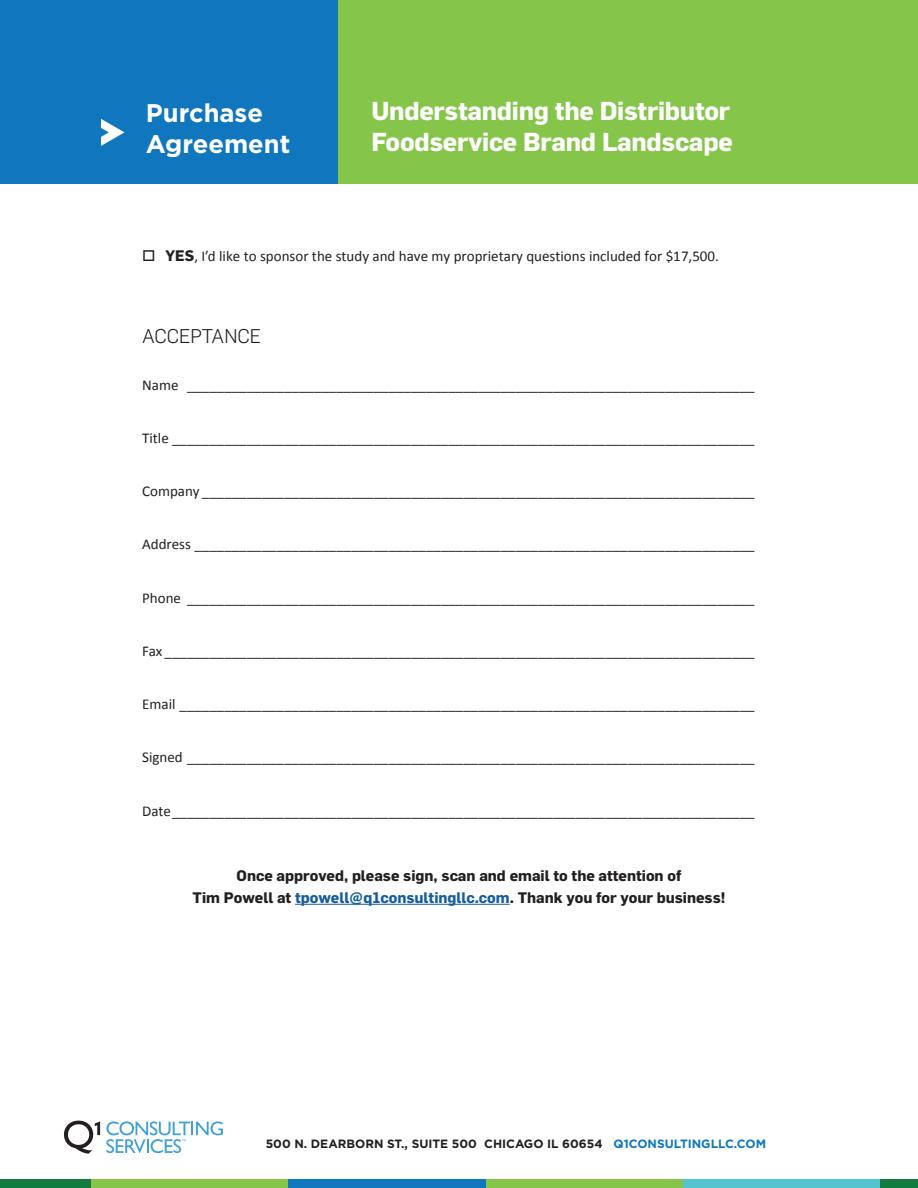
<style>
.page{position:relative;width:918px;height:1188px;background:#fff}
.page>*{position:absolute;margin:0;border:0;box-sizing:border-box;transform-origin:0 0}
.t1{font:700 25.5px/30.6px "Flama";letter-spacing:-.01em;color:#fff}
.t2{font:700 25.5px/30.6px "Gotham";color:#fff}
.t3{font:300 19.5px "Flama";color:#231f20}
.t4{font:15px "Calibri";color:#231f20}
.t5{font:700 15px/21.6px "Flama";color:#231f20;text-align:center}
.t6{font:700 12px "Gotham";color:#231f20}
.s1{font-family:"Flama";font-weight:700}
.s2{color:#175d9e}
.s3{color:#1077be}
</style>
<div class="page">
<div style="left:0;top:0;width:918px;height:184px;background:#85c549"></div>
<div style="left:0;top:0;width:338px;height:184px;background:#1077be"></div>
<svg style="left:101px;top:119px;width:23px;height:27px"></svg>
<hr style="left:295px;top:904px;width:215px;height:1px;background:#175d9e">
<div style="left:880px;top:1179px;width:38px;height:9px;background:#127c3e"></div>
<div style="left:682px;top:1179px;width:198px;height:9px;background:#54c5cf"></div>
<div style="left:485px;top:1179px;width:197px;height:9px;background:#85c549"></div>
<div style="left:288px;top:1179px;width:197px;height:9px;background:#1077be"></div>
<div style="left:91px;top:1179px;width:197px;height:9px;background:#85c549"></div>
<div style="left:0;top:1179px;width:91px;height:9px;background:#127c3e"></div>
<svg style="left:64px;top:1121px;width:36px;height:33px"></svg>
<svg style="left:106px;top:1121px;width:117px;height:32px"></svg>
<p class="t2" style="left:146px;top:97px;width:146px">Purchase<br>Agreement</p>
<p class="t1" style="left:372px;top:95px;width:363px">Understanding the Distributor<br>Foodservice Brand Landscape</p>
<p class="t4" style="left:142px;top:247px;width:578px">□ <span class="s1">YES</span>, I’d like to sponsor the study and have my proprietary questions included for $17,500.</p>
<p class="t3" style="left:142px;top:325px;width:121px">ACCEPTANCE</p>
<p class="t4" style="left:142px;top:375px;width:614px">Name ____________________________________________________________________________</p>
<p class="t4" style="left:142px;top:428px;width:614px">Title ______________________________________________________________________________</p>
<p class="t4" style="left:142px;top:482px;width:614px">Company __________________________________________________________________________</p>
<p class="t4" style="left:142px;top:535px;width:614px">Address ___________________________________________________________________________</p>
<p class="t4" style="left:142px;top:588px;width:614px">Phone ____________________________________________________________________________</p>
<p class="t4" style="left:142px;top:641px;width:614px">Fax _______________________________________________________________________________</p>
<p class="t4" style="left:142px;top:695px;width:614px">Email _____________________________________________________________________________</p>
<p class="t4" style="left:142px;top:748px;width:614px">Signed ____________________________________________________________________________</p>
<p class="t4" style="left:142px;top:801px;width:614px">Date______________________________________________________________________________</p>
<p class="t5" style="left:193px;top:865px;width:534px">Once approved, please sign, scan and email to the attention of<br>Tim Powell at <span class="s2">tpowell@q1consultingllc.com</span>. Thank you for your business!</p>
<p class="t6" style="left:266px;top:1136px;width:502px">500 N. DEARBORN ST., SUITE 500 CHICAGO IL 60654 <span class="s3">Q1CONSULTINGLLC.COM</span></p>
</div>
